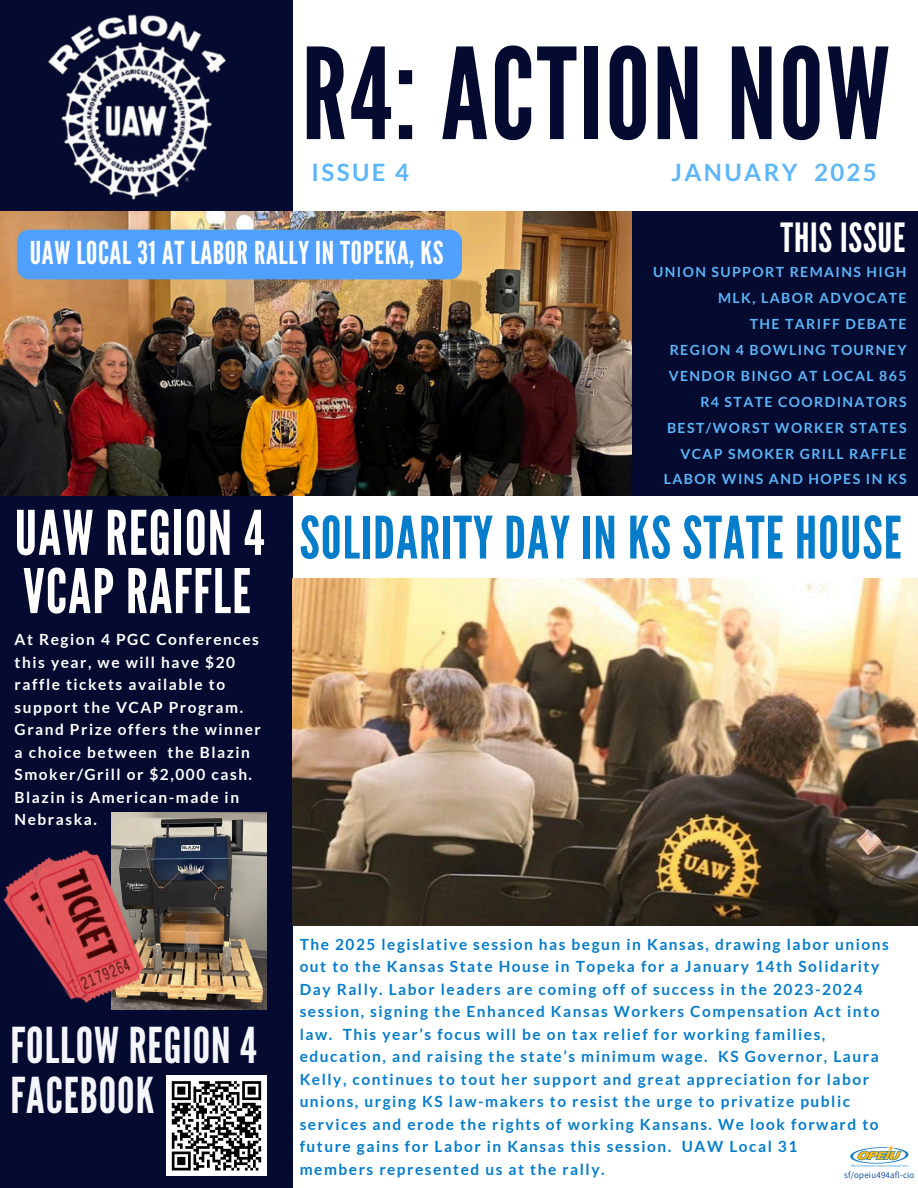
<style>
.page{position:relative;width:918px;height:1188px;background:#fff}
.page>*{position:absolute;margin:0;border:0;box-sizing:border-box;transform-origin:0 0}
.t1{font:126px "League Gothic";letter-spacing:.02em;color:#050a30}
.t2{font:61.35px "League Gothic";letter-spacing:.02em;color:#fff}
.t3{font:58.35px "League Gothic";letter-spacing:.02em;color:#057dca}
.t4{font:49.35px "League Gothic";letter-spacing:.02em;color:#f4f6fc}
.t5{font:40.2px "League Gothic";letter-spacing:.02em;color:#fff}
.t6{font:31.5px "League Gothic";letter-spacing:.02em;color:#fff}
.t7{font:700 24px "Lato";letter-spacing:.1em;color:#5cb6f9}
.t8{font:700 15.45px/22.5px "Lato";letter-spacing:.1em;color:#057dca}
.t9{font:700 15.45px/22.5px "Lato";letter-spacing:.1em;color:#fff}
.t10{font:700 14.1px "Lato";letter-spacing:.1em;color:#5cb6f9}
.t11{font:9px "Assistant";letter-spacing:.02em;color:#054191}
</style>
<div class="page">
<div style="left:0;top:0;width:292px;height:1188px;background:#050a30"></div>
<img style="left:0;top:211px;width:632px;height:285px">
<div style="left:632px;top:211px;width:286px;height:285px;background:#050a30"></div>
<img style="left:47px;top:14px;width:179px;height:186px">
<img style="left:851px;top:1145px;width:57px;height:23px">
<div style="left:166px;top:1076px;width:101px;height:100px;background:#fff"></div>
<svg style="left:171px;top:1081px;width:91px;height:90px"></svg>
<img style="left:111px;top:812px;width:155px;height:197px">
<img style="left:3px;top:830px;width:172px;height:180px">
<img style="left:292px;top:579px;width:626px;height:346px">
<div style="left:17px;top:230px;width:445px;height:49px;background:#50a0ff"></div>
<p class="t1" style="left:302px;top:21px;width:590px">R4: ACTION NOW</p>
<h2 class="t7" style="left:312px;top:157px;width:99px">ISSUE 4</h2>
<h2 class="t7" style="left:672px;top:157px;width:207px">JANUARY 2025</h2>
<p class="t6" style="left:30px;top:235px;width:415px">UAW LOCAL 31 AT LABOR RALLY IN TOPEKA, KS</p>
<h2 class="t5" style="left:781px;top:215px;width:126px">THIS ISSUE</h2>
<h5 class="t10" style="left:653px;top:263px;width:255px">UNION SUPPORT REMAINS HIGH</h5>
<p class="t10" style="left:718px;top:289px;width:190px">MLK, LABOR ADVOCATE</p>
<h4 class="t10" style="left:750px;top:315px;width:158px">THE TARIFF DEBATE</h4>
<p class="t10" style="left:670px;top:341px;width:238px">REGION 4 BOWLING TOURNEY</p>
<p class="t10" style="left:669px;top:367px;width:239px">VENDOR BINGO AT LOCAL 865</p>
<p class="t10" style="left:700px;top:393px;width:208px">R4 STATE COORDINATORS</p>
<p class="t10" style="left:667px;top:419px;width:241px">BEST/WORST WORKER STATES</p>
<p class="t10" style="left:680px;top:445px;width:228px">VCAP SMOKER GRILL RAFFLE</p>
<p class="t10" style="left:664px;top:470px;width:244px">LABOR WINS AND HOPES IN KS</p>
<p class="t2" style="left:15px;top:498px;width:251px">UAW REGION 4</p>
<p class="t2" style="left:23px;top:556px;width:229px">VCAP RAFFLE</p>
<p class="t9" style="left:15px;top:628px;width:248px">At Region 4 PGC Conferences this year, we will have $20 raffle tickets available to support the VCAP Program.<br>Grand Prize offers the winner a choice between the Blazin<br>Smoker/Grill or $2,000 cash.<br>Blazin is American-made in<br>Nebraska.</p>
<h1 class="t3" style="left:300px;top:504px;width:603px">SOLIDARITY DAY IN KS STATE HOUSE</h1>
<h3 class="t4" style="left:10px;top:1017px;width:248px">FOLLOW REGION 4</h3>
<p class="t4" style="left:10px;top:1067px;width:145px">FACEBOOK</p>
<h6 class="t8" style="left:300px;top:933px;width:591px">The 2025 legislative session has begun in Kansas, drawing labor unions out to the Kansas State House in Topeka for a January 14th Solidarity Day Rally. Labor leaders are coming off of success in the 2023-2024 session, signing the Enhanced Kansas Workers Compensation Act into law. This year’s focus will be on tax relief for working families, education, and raising the state’s minimum wage. KS Governor, Laura Kelly, continues to tout her support and great appreciation for labor unions, urging KS law-makers to resist the urge to privatize public services and erode the rights of working Kansans. We look forward to future gains for Labor in Kansas this session. UAW Local 31</h6>
<p class="t8" style="left:300px;top:1158px;width:306px">members represented us at the rally.</p>
<h3 class="t11" style="left:844px;top:1169px;width:72px">sf/opeiu494afl-cio</h3>
</div>
